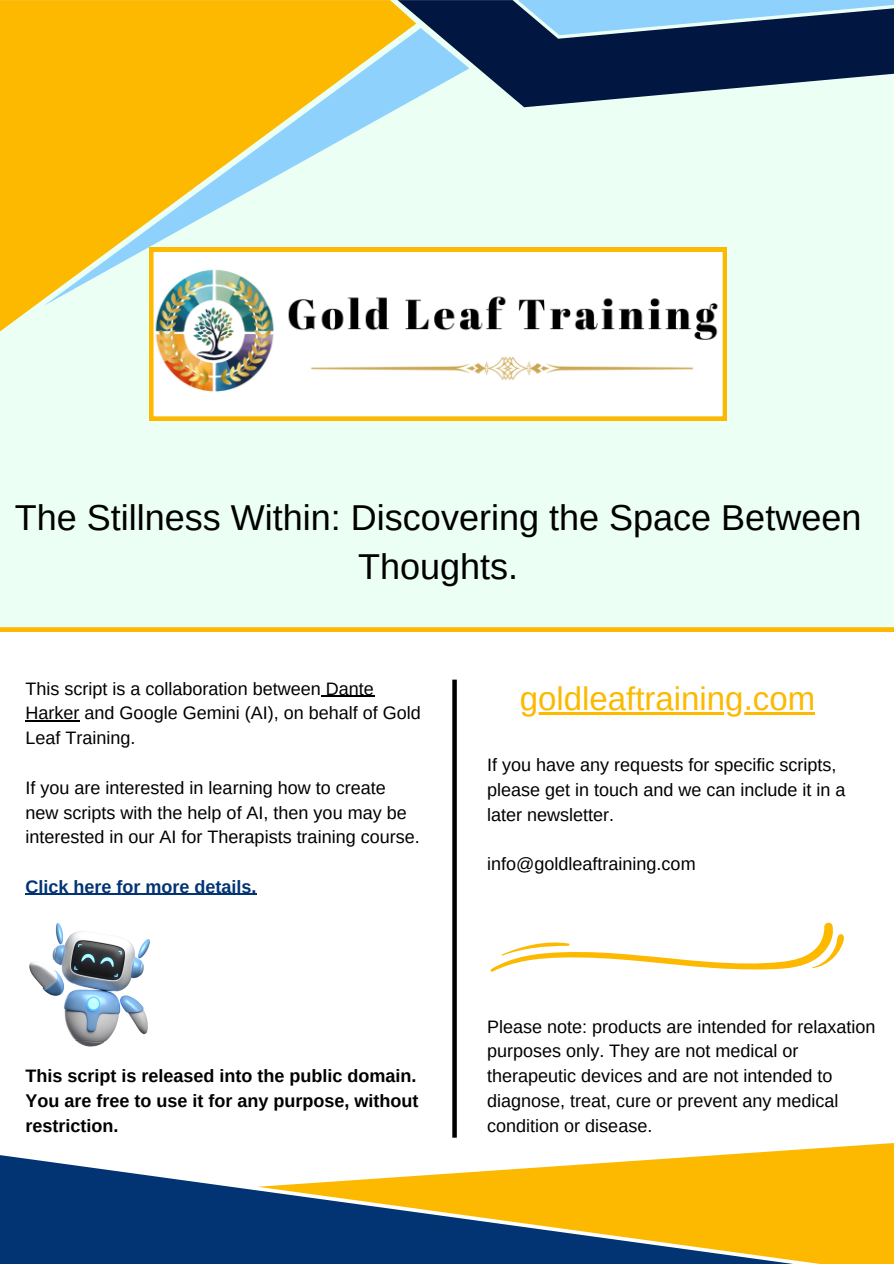
<style>
.page{position:relative;width:894px;height:1264px;background:#fff}
.page>*{position:absolute;margin:0;border:0;box-sizing:border-box;transform-origin:0 0}
.t1{font:36px/49.5px "Arimo";color:#000;text-align:center}
.t2{font:33px "Arimo";color:#fcb900}
.t3{font:18px/24.8px "Arimo";color:#000}
.t4{font:700 18px/24.8px "Arimo";color:#000;text-align:justify}
.t5{font:700 18px "Arimo";color:#023373}
</style>
<div class="page">
<div style="left:0;top:107px;width:893px;height:524px;background:#ebfff4"></div>
<svg style="left:0;top:0;width:397px;height:352px;background:#f8c834"></svg>
<svg style="left:397px;top:0;width:496px;height:107px;background:#384c68"></svg>
<svg style="left:517px;top:0;width:376px;height:35px;background:#6695bb"></svg>
<svg style="left:44px;top:28px;width:425px;height:278px;background:#e4d379"></svg>
<svg style="left:0;top:1137px;width:893px;height:126px"></svg>
<svg style="left:149px;top:247px;width:577px;height:174px"></svg>
<svg style="left:452px;top:679px;width:4px;height:458px;background:#141414"></svg>
<img style="left:30px;top:923px;width:119px;height:123px">
<svg style="left:490px;top:922px;width:354px;height:50px"></svg>
<hr style="left:321px;top:695px;width:53px;height:2px;background:#000">
<hr style="left:26px;top:720px;width:54px;height:1px;background:#000">
<hr style="left:26px;top:893px;width:231px;height:2px;background:#023373">
<hr style="left:519px;top:712px;width:296px;height:2px;background:#fcb900">
<p class="t1" style="left:15px;top:492px;width:847px">The Stillness Within: Discovering the Space Between<br>Thoughts.</p>
<p class="t3" style="left:26px;top:676px;width:396px">This script is a collaboration between Dante<br>Harker and Google Gemini (AI), on behalf of Gold<br>Leaf Training.</p>
<p class="t3" style="left:26px;top:775px;width:395px">If you are interested in learning how to create new scripts with the help of AI, then you may be interested in our AI for Therapists training course.</p>
<h1 class="t5" style="left:26px;top:876px;width:232px">Click here for more details.</h1>
<p class="t4" style="left:26px;top:1063px;width:394px">This script is released into the public domain.<br>You are free to use it for any purpose, without restriction.</p>
<h2 class="t2" style="left:519px;top:680px;width:297px">goldleaftraining.com</h2>
<p class="t3" style="left:487px;top:752px;width:359px">If you have any requests for specific scripts, please get in touch and we can include it in a later newsletter.</p>
<h2 class="t3" style="left:487px;top:851px;width:210px">info@goldleaftraining.com</h2>
<p class="t3" style="left:487px;top:1013px;width:389px">Please note: products are intended for relaxation purposes only. They are not medical or therapeutic devices and are not intended to diagnose, treat, cure or prevent any medical condition or disease.</p>
</div>
